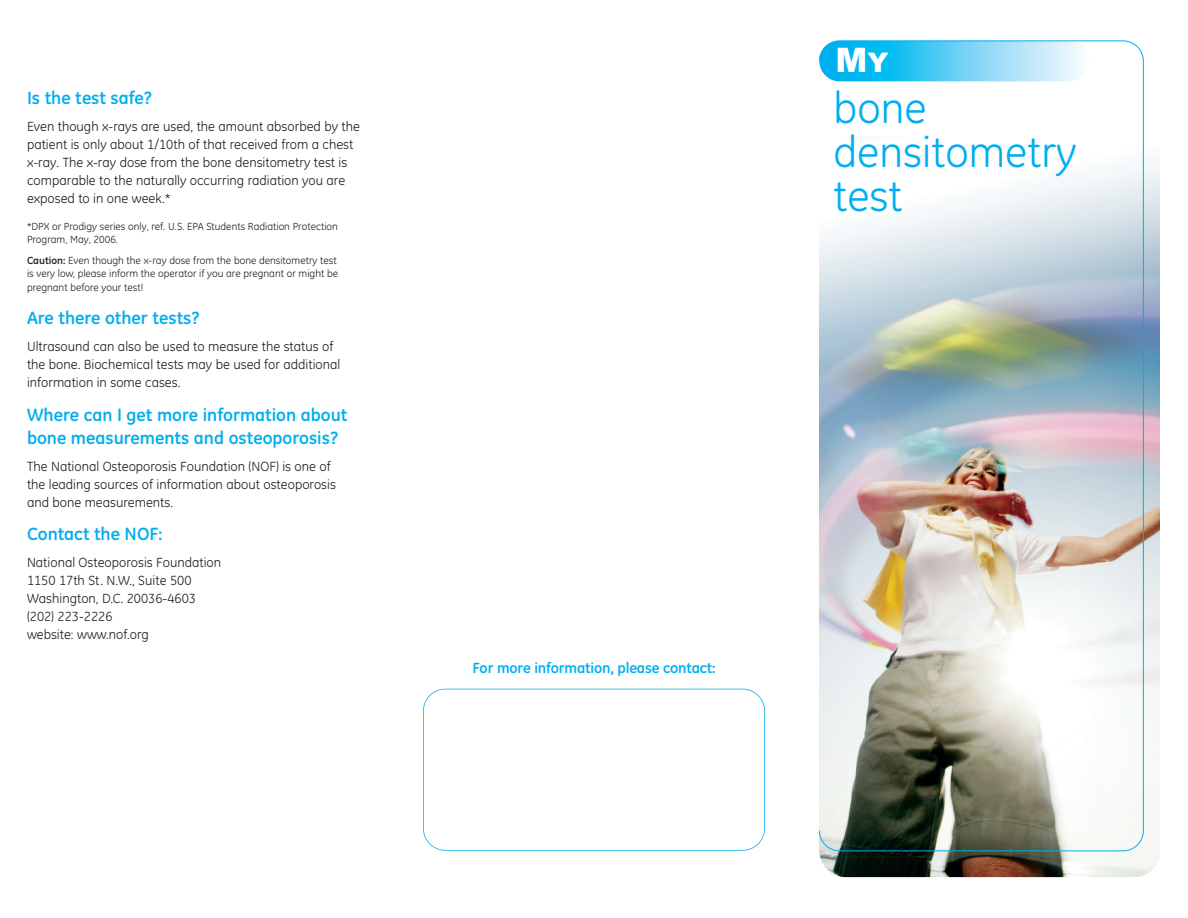
<style>
.page{position:relative;width:1188px;height:918px;background:#fff}
.page>*{position:absolute;margin:0;border:0;box-sizing:border-box;transform-origin:0 0}
.t1{font:43.65px/43.7px "GE Inspira";color:#00aeef}
.t2{font:900 33.9px "Arial";color:#fff}
.t3{font:700 18px/22.5px "GE Inspira";color:#00aeef}
.t4{font:700 15px "GE Inspira";letter-spacing:-.01em;color:#00aeef}
.t5{font:13.5px/18px "GE Inspira";color:#231f20}
.t6{font:10.5px/13.5px "GE Inspira";color:#231f20}
.s1{font-weight:700}
.s2{font-size:27.15px}
</style>
<div class="page">
<div style="left:423px;top:689px;width:342px;height:162px;border:2px solid #00aeef;border-radius:22px"></div>
<img style="left:819px;top:136px;width:341px;height:741px">
<svg style="left:819px;top:41px;width:270px;height:40px;background:#65d0f5"></svg>
<p class="t3" style="left:27px;top:88px;width:126px">Is the test safe?</p>
<p class="t5" style="left:27px;top:118px;width:335px">Even though x-rays are used, the amount absorbed by the patient is only about 1/10th of that received from a chest x-ray. The x-ray dose from the bone densitometry test is comparable to the naturally occurring radiation you are exposed to in one week.*</p>
<p class="t6" style="left:27px;top:220px;width:312px">*DPX or Prodigy series only, ref. U.S. EPA Students Radiation Protection<br>Program, May, 2006.</p>
<p class="t6" style="left:27px;top:254px;width:313px"><span class="s1">Caution:</span> Even though the x-ray dose from the bone densitometry test is very low, please inform the operator if you are pregnant or might be pregnant before your test!</p>
<p class="t3" style="left:27px;top:308px;width:174px">Are there other tests?</p>
<p class="t5" style="left:27px;top:339px;width:315px">Ultrasound can also be used to measure the status of the bone. Biochemical tests may be used for additional information in some cases.</p>
<p class="t3" style="left:27px;top:405px;width:322px">Where can I get more information about bone measurements and osteoporosis?</p>
<p class="t5" style="left:27px;top:458px;width:310px">The National Osteoporosis Foundation (NOF) is one of the leading sources of information about osteoporosis and bone measurements.</p>
<p class="t3" style="left:27px;top:524px;width:137px">Contact the NOF:</p>
<p class="t5" style="left:27px;top:555px;width:196px">National Osteoporosis Foundation<br>1150 17th St. N.W., Suite 500<br>Washington, D.C. 20036-4603 (202) 223-2226<br>website: www.nof.org</p>
<p class="t4" style="left:472px;top:662px;width:245px">For more information, please contact:</p>
<p class="t2" style="left:836px;top:41px;width:55px">M<span class="s2">Y</span></p>
<p class="t1" style="left:834px;top:90px;width:245px">bone densitometry test</p>
</div>
